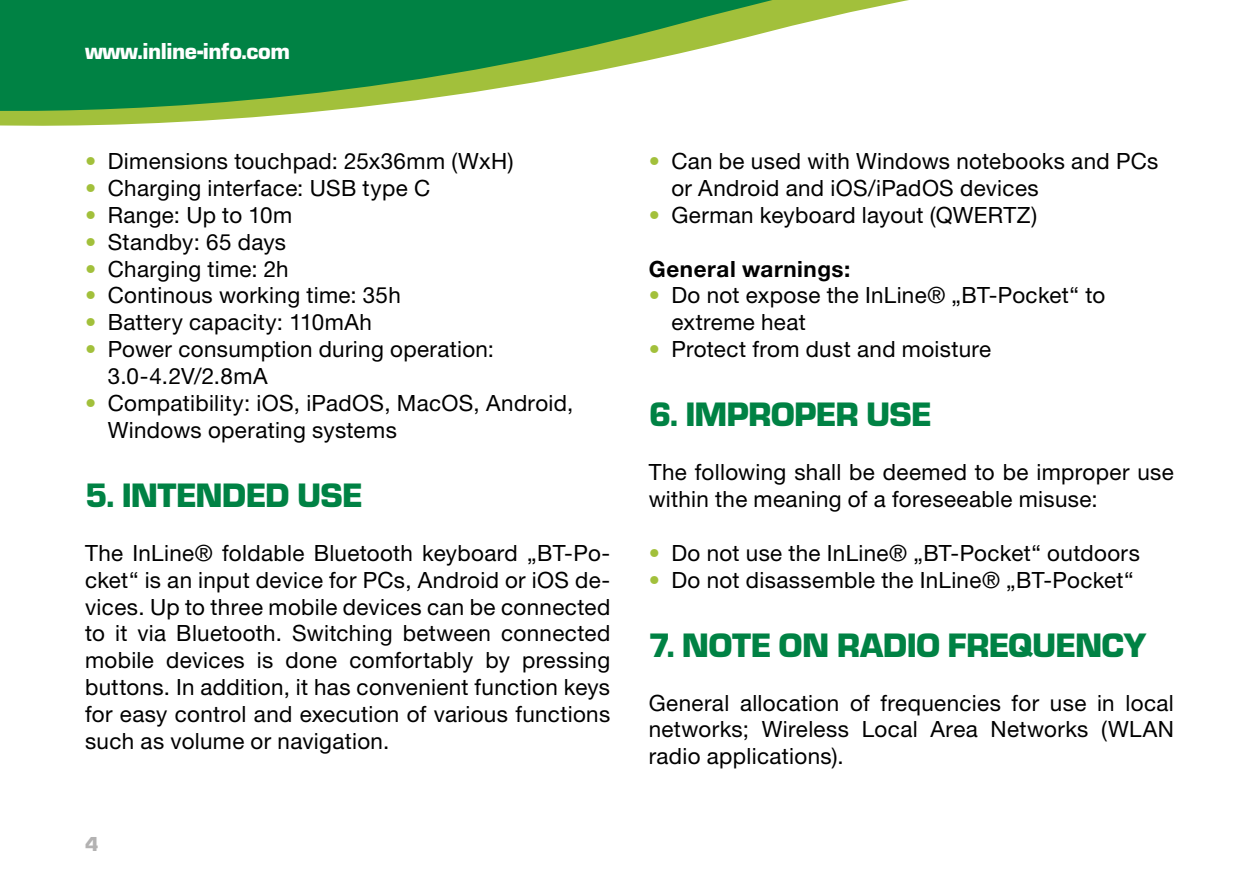
<style>
.page{position:relative;width:1259px;height:893px;background:#fff}
.page>*{position:absolute;margin:0;border:0;box-sizing:border-box;transform-origin:0 0}
.t1{font:900 35.1px "Eurostile";letter-spacing:-.02em;color:#008244}
.t2{font:900 24px "Eurostile";letter-spacing:-.015em;color:#fff}
.t3{font:22.5px/27px "Helvetica Neue LT Pro";letter-spacing:.015em;color:#000}
.t4{font:700 22.5px "Helvetica Neue LT Pro";letter-spacing:.025em;color:#000}
.t5{font:900 21px "Eurostile";color:#b3b2b2}
.s1{color:#a2c03b}
</style>
<div class="page">
<svg style="left:0;top:113px;width:302px;height:13px;fill:#a2c03b"></svg>
<svg style="left:0;top:0;width:909px;height:113px;fill:#008244"></svg>
<p class="t2" style="left:85px;top:38px;width:206px">www.inline-info.com</p>
<p class="t3" style="left:85px;top:147px;width:430px"><span class="s1">•</span> Dimensions touchpad: 25x36mm (WxH)</p>
<p class="t3" style="left:85px;top:174px;width:347px"><span class="s1">•</span> Charging interface: USB type C</p>
<p class="t3" style="left:85px;top:201px;width:209px"><span class="s1">•</span> Range: Up to 10m</p>
<p class="t3" style="left:85px;top:228px;width:203px"><span class="s1">•</span> Standby: 65 days</p>
<p class="t3" style="left:85px;top:255px;width:205px"><span class="s1">•</span> Charging time: 2h</p>
<p class="t3" style="left:85px;top:281px;width:317px"><span class="s1">•</span> Continous working time: 35h</p>
<p class="t3" style="left:85px;top:308px;width:288px"><span class="s1">•</span> Battery capacity: 110mAh</p>
<p class="t3" style="left:108px;top:335px;width:388px;text-indent:-23px"><span class="s1">•</span> Power consumption during operation:<br>3.0-4.2V/2.8mA</p>
<p class="t3" style="left:108px;top:389px;width:467px;text-indent:-23px"><span class="s1">•</span> Compatibility: iOS, iPadOS, MacOS, Android,<br>Windows operating systems</p>
<h1 class="t1" style="left:85px;top:476px;width:279px">5. INTENDED USE</h1>
<p class="t3" style="left:85px;top:539px;width:527px;text-align:justify">The InLine® foldable Bluetooth keyboard „BT-Po&shy;cket“ is an input device for PCs, Android or iOS de&shy;vices. Up to three mobile devices can be connected to it via Bluetooth. Switching between connected mobile devices is done comfortably by pressing buttons. In addition, it has convenient function keys for easy control and execution of various functions such as volume or navigation.</p>
<p class="t5" style="left:85px;top:833px;width:15px">4</p>
<p class="t3" style="left:671px;top:147px;width:488px;text-indent:-23px"><span class="s1">•</span> Can be used with Windows notebooks and PCs or Android and iOS/iPadOS devices</p>
<p class="t3" style="left:648px;top:201px;width:390px"><span class="s1">•</span> German keyboard layout (QWERTZ)</p>
<p class="t4" style="left:648px;top:255px;width:203px">General warnings:</p>
<p class="t3" style="left:671px;top:281px;width:435px;text-indent:-23px"><span class="s1">•</span> Do not expose the InLine® „BT-Pocket“ to extreme heat</p>
<p class="t3" style="left:648px;top:335px;width:344px"><span class="s1">•</span> Protect from dust and moisture</p>
<h1 class="t1" style="left:648px;top:395px;width:284px">6. IMPROPER USE</h1>
<p class="t3" style="left:648px;top:458px;width:527px">The following shall be deemed to be improper use within the meaning of a foreseeable misuse:</p>
<p class="t3" style="left:648px;top:539px;width:493px"><span class="s1">•</span> Do not use the InLine® „BT-Pocket“ outdoors</p>
<p class="t3" style="left:648px;top:566px;width:486px"><span class="s1">•</span> Do not disassemble the InLine® „BT-Pocket“</p>
<h1 class="t1" style="left:648px;top:626px;width:499px">7. NOTE ON RADIO FREQUENCY</h1>
<p class="t3" style="left:648px;top:688px;width:527px;text-align:justify">General allocation of frequencies for use in local networks; Wireless Local Area Networks (WLAN radio applications).</p>
</div>
